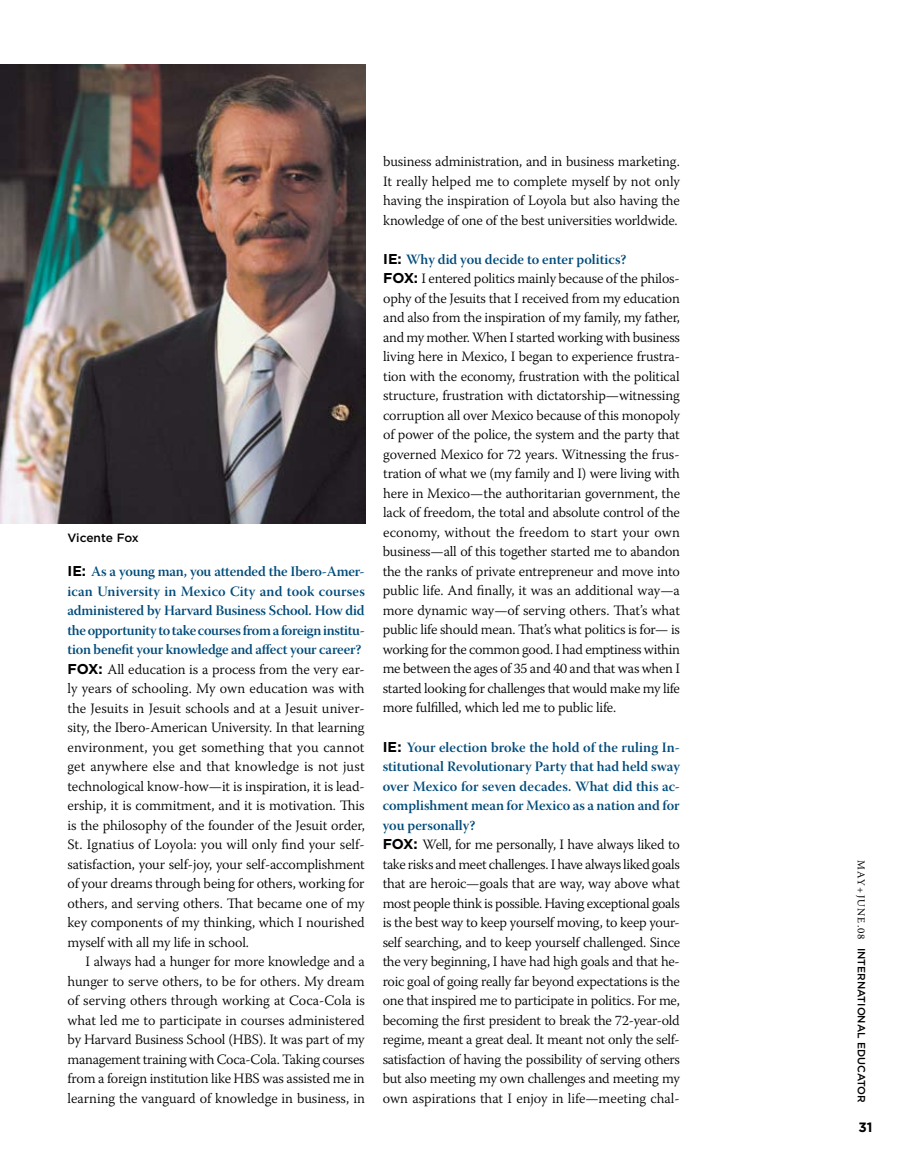
<style>
.page{position:relative;width:905px;height:1175px;background:#fff}
.page>*{position:absolute;margin:0;border:0;box-sizing:border-box;transform-origin:0 0}
.t1{font:300 14.25px/19.5px "Warnock Pro";letter-spacing:-.01em;color:#000;text-align:justify}
.t2{font:14.25px/19.5px "Warnock Pro Semibold Subh";color:#004b7a;text-align:justify}
.t3{font:700 13.5px "Gotham";color:#000}
.t4{font:500 12px "Gotham";color:#000}
.t5{font:500 10.5px "Gotham";color:#000}
.s1{font-family:"Gotham";font-weight:700;color:#000}
.s2{font-family:"Gotham";font-weight:700}
.s3{font-family:"Warnock Pro";font-weight:400}
</style>
<div class="page">
<img style="left:0;top:64px;width:365px;height:459px">
<p class="t4" style="left:68px;top:531px;width:73px">Vicente Fox</p>
<p class="t2" style="left:68px;top:561px;width:299px"><span class="s1">IE :</span> As a young man, you attended the Ibero-Amer&shy;ican University in Mexico City and took courses administered by Harvard Business School. How did the opportunity to take courses from a foreign institu&shy;tion benefit your knowledge and affect your career?</p>
<p class="t1" style="left:68px;top:659px;width:299px"><span class="s2">FOX:</span> All education is a process from the very ear&shy;ly years of schooling. My own education was with the Jesuits in Jesuit schools and at a Jesuit univer&shy;sity, the Ibero-American University. In that learning environment, you get something that you cannot get anywhere else and that knowledge is not just technological know-how—it is inspiration, it is lead&shy;ership, it is commitment, and it is motivation. This is the philosophy of the founder of the Jesuit order, St. Ignatius of Loyola: you will only find your self&shy;satisfaction, your self-joy, your self-accomplishment of your dreams through being for others, working for others, and serving others. That became one of my key components of my thinking, which I nourished myself with all my life in school.</p>
<p class="t1" style="left:68px;top:951px;width:299px;text-indent:18px">I always had a hunger for more knowledge and a hunger to serve others, to be for others. My dream of serving others through working at Coca-Cola is what led me to participate in courses administered by Harvard Business School (HBS). It was part of my management training with Coca-Cola. Taking courses from a foreign institution like HBS was assisted me in learning the vanguard of knowledge in business, in</p>
<p class="t1" style="left:383px;top:152px;width:298px">business administration, and in business marketing.<br>It really helped me to complete myself by not only having the inspiration of Loyola but also having the knowledge of one of the best universities worldwide.</p>
<p class="t2" style="left:383px;top:249px;width:245px"><span class="s1">IE :</span> Why did you decide to enter politics?</p>
<p class="t1" style="left:382px;top:269px;width:299px"><span class="s2">FOX:</span> I entered politics mainly because of the philos&shy;ophy of the Jesuits that I received from my education and also from the inspiration of my family, my father, and my mother. When I started working with business living here in Mexico, I began to experience frustra&shy;tion with the economy, frustration with the political structure, frustration with dictatorship—witnessing corruption all over Mexico because of this monopoly of power of the police, the system and the party that governed Mexico for 72 years. Witnessing the frus&shy;tration of what we (my family and I) were living with here in Mexico—the authoritarian government, the lack of freedom, the total and absolute control of the economy, without the freedom to start your own business—all of this together started me to abandon the the ranks of private entrepreneur and move into public life. And finally, it was an additional way—a more dynamic way—of serving others. That’s what public life should mean. That’s what politics is for— is working for the common good. I had emptiness within me between the ages of 35 and 40 and that was when I started looking for challenges that would make my life more fulfilled, which led me to public life.</p>
<p class="t2" style="left:382px;top:737px;width:299px"><span class="s1">IE :</span> Your election broke the hold of the ruling In&shy;stitutional Revolutionary Party that had held sway over Mexico for seven decades. What did this ac&shy;complishment mean for Mexico as a nation and for you personally?</p>
<p class="t1" style="left:382px;top:834px;width:299px"><span class="s2">FOX:</span> Well, for me personally, I have always liked to take risks and meet challenges. I have always liked goals that are heroic—goals that are way, way above what most people think is possible. Having exceptional goals is the best way to keep yourself moving, to keep your&shy;self searching, and to keep yourself challenged. Since the very beginning, I have had high goals and that he&shy;roic goal of going really far beyond expectations is the one that inspired me to participate in politics. For me, becoming the first president to break the 72-year-old regime, meant a great deal. It meant not only the self&shy;satisfaction of having the possibility of serving others but also meeting my own challenges and meeting my own aspirations that I enjoy in life—meeting chal-</p>
<p class="t5" style="left:867px;top:860px;width:244px;rotate:90deg"><span class="s3">MAY+JUNE.08</span> I nternational Educator</p>
<p class="t3" style="left:858px;top:1119px;width:16px">31</p>
</div>
